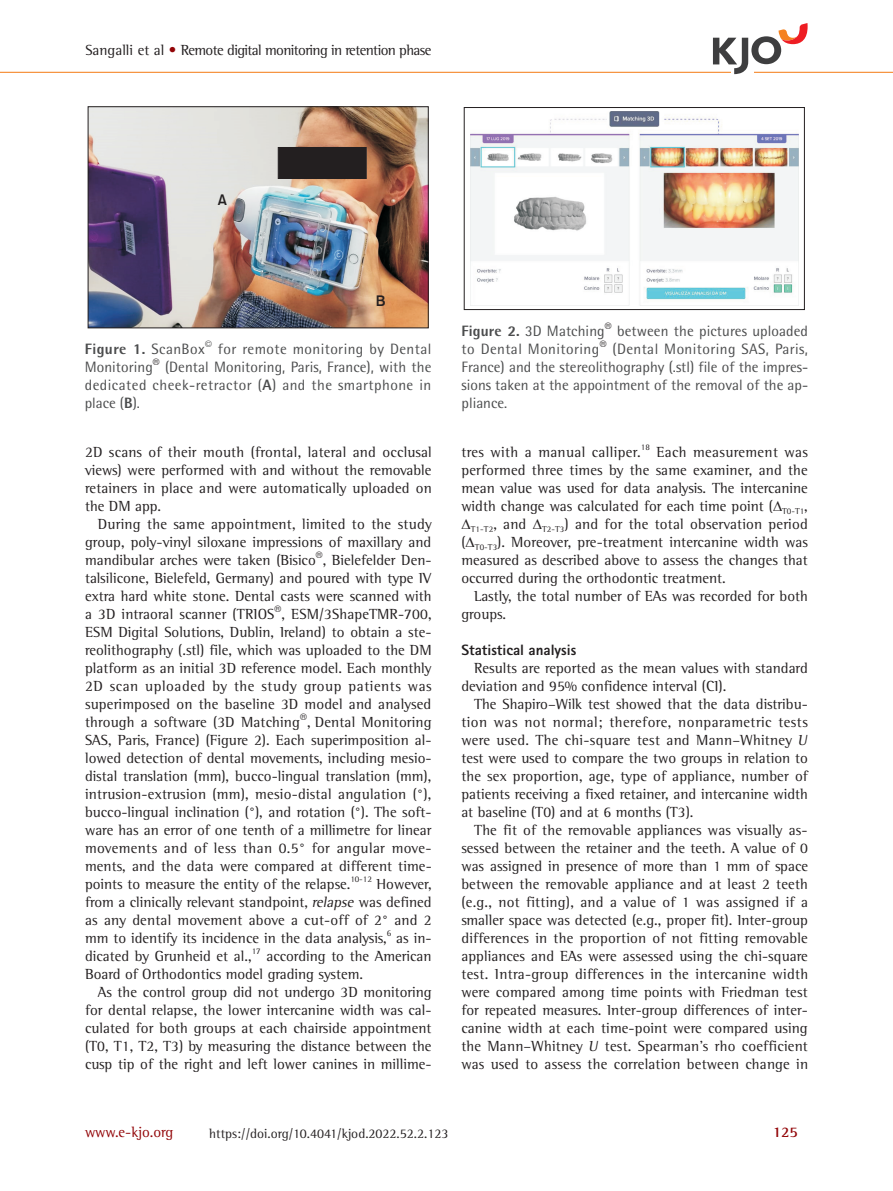
<style>
.page{position:relative;width:893px;height:1191px;background:#fff}
.page>*{position:absolute;margin:0;border:0;box-sizing:border-box;transform-origin:0 0}
.t1{font:15px/18px "Rotis Semi Serif Std";color:#231f20;text-align:justify}
.t2{font:15px/18px "Rotis Semi Sans Std";letter-spacing:.005em;color:#4b4c4d;text-align:justify}
.t3{font:15px "Rotis Semi Serif Std";letter-spacing:-.04em;color:#231f20}
.t4{font:15px "Rotis Semi Sans Std";letter-spacing:.03em;color:#4b4c4d}
.t5{font:15px "Rotis Semi Serif Std";letter-spacing:.02em;color:#231f20}
.t6{font:800 15px "Rotis Sans Serif Std";color:#231f20}
.t7{font:800 15px "Rotis Semi Sans Std";letter-spacing:.03em;color:#4b4c4d}
.t8{font:15px "Rotis Semi Serif Std";color:#920407}
.t9{font:700 15px "Rotis Semi Serif Std";color:#920407}
.t10{font:15px "Gothic 725 BT Bold A";color:#231f20}
.t11{font:13.5px "Rotis Semi Serif Std";color:#231f20}
.t12{font:8.7px "Rotis Semi Serif Std";color:#231f20}
.t13{font:8.7px "Dotum";color:#231f20}
.t14{font:8.7px "Dotum";color:#4b4c4d}
.s1{color:#920407}
.s2{font-weight:400}
.s3{font-weight:800}
.s4{font-style:italic}
</style>
<div class="page">
<hr style="left:0;top:72px;width:893px;height:1px;background:#f58220">
<svg style="left:713px;top:23px;width:95px;height:51px"></svg>
<img style="left:90px;top:108px;width:336px;height:218px">
<div style="left:88px;top:106px;width:340px;height:222px;border:1px solid #231f20"></div>
<div style="left:278px;top:147px;width:88px;height:32px;background:#231f20"></div>
<img style="left:471px;top:111px;width:327px;height:195px">
<div style="left:464px;top:107px;width:341px;height:203px;border:1px solid #231f20"></div>
<p class="t3" style="left:85px;top:41px;width:348px">Sangalli et al <span class="s1">•</span> Remote digital monitoring in retention phase</p>
<p class="t10" style="left:218px;top:191px;width:11px">A</p>
<p class="t10" style="left:376px;top:292px;width:11px">B</p>
<p class="t7" style="left:85px;top:339px;width:121px">Figure 1. <span class="s2">ScanBox</span></p>
<p class="t14" style="left:205px;top:339px;width:8px">©</p>
<p class="t4" style="left:218px;top:340px;width:215px">for remote monitoring by Dental</p>
<p class="t2" style="left:85px;top:358px;width:70px">Monitoring</p>
<p class="t13" style="left:153px;top:357px;width:8px">®</p>
<p class="t2" style="left:85px;top:358px;width:348px;text-indent:80px">(Dental Monitoring, Paris, France), with the dedicated cheek-retractor (<span class="s3">A</span>) and the smartphone in place (<span class="s3">B</span>).</p>
<p class="t1" style="left:85px;top:443px;width:348px">2D scans of their mouth (frontal, lateral and occlusal views) were performed with and without the removable retainers in place and were automatically uploaded on the DM app.</p>
<p class="t1" style="left:85px;top:515px;width:348px;text-indent:13px">During the same appointment, limited to the study group, poly-vinyl siloxane impressions of maxillary and mandibular arches were taken (Bisico</p>
<p class="t13" style="left:316px;top:550px;width:8px">®</p>
<p class="t1" style="left:85px;top:551px;width:348px;text-indent:238px">, Bielefelder Den&shy;talsilicone, Bielefeld, Germany) and poured with type IV extra hard white stone. Dental casts were scanned with a 3D intraoral scanner (TRIOS</p>
<p class="t13" style="left:275px;top:604px;width:8px">®</p>
<p class="t1" style="left:85px;top:605px;width:348px;text-indent:196px">, ESM/3ShapeTMR-700, ESM Digital Solutions, Dublin, Ireland) to obtain a ste&shy;reolithography (.stl) file, which was uploaded to the DM platform as an initial 3D reference model. Each monthly 2D scan uploaded by the study group patients was superimposed on the baseline 3D model and analysed through a software (3D Matching</p>
<p class="t13" style="left:300px;top:712px;width:8px">®</p>
<p class="t1" style="left:85px;top:713px;width:348px;text-indent:222px">, Dental Monitoring SAS, Paris, France) (Figure 2). Each superimposition al&shy;lowed detection of dental movements, including mesio&shy;distal translation (mm), bucco-lingual translation (mm), intrusion-extrusion (mm), mesio-distal angulation (°), bucco-lingual inclination (°), and rotation (°). The soft&shy;ware has an error of one tenth of a millimetre for linear movements and of less than 0.5° for angular move&shy;ments, and the data were compared at different time&shy;points to measure the entity of the relapse.</p>
<p class="t12" style="left:350px;top:874px;width:23px">10-12</p>
<p class="t1" style="left:85px;top:875px;width:348px;text-indent:291px">However, from a clinically relevant standpoint, <span class="s4">relapse</span> was defined as any dental movement above a cut-off of 2° and 2 mm to identify its incidence in the data analysis,</p>
<p class="t12" style="left:387px;top:928px;width:6px">6</p>
<p class="t1" style="left:396px;top:929px;width:37px">as in-</p>
<p class="t1" style="left:85px;top:947px;width:168px">dicated by Grunheid et al.,</p>
<p class="t12" style="left:252px;top:946px;width:11px">17</p>
<p class="t1" style="left:85px;top:947px;width:348px;text-indent:181px">according to the American<br>Board of Orthodontics model grading system.</p>
<p class="t1" style="left:85px;top:983px;width:348px;text-indent:13px">As the control group did not undergo 3D monitoring for dental relapse, the lower intercanine width was cal&shy;culated for both groups at each chairside appointment (T0, T1, T2, T3) by measuring the distance between the cusp tip of the right and left lower canines in millime-</p>
<p class="t2" style="left:462px;top:322px;width:145px"><span class="s3">Figure 2.</span> 3D Matching</p>
<p class="t13" style="left:605px;top:321px;width:8px">®</p>
<p class="t2" style="left:617px;top:322px;width:193px">between the pictures uploaded</p>
<p class="t4" style="left:462px;top:340px;width:139px">to Dental Monitoring</p>
<p class="t13" style="left:600px;top:339px;width:8px">®</p>
<p class="t2" style="left:462px;top:340px;width:348px;text-indent:151px">(Dental Monitoring SAS, Paris, France) and the stereolithography (.stl) file of the impres&shy;sions taken at the appointment of the removal of the ap&shy;pliance.</p>
<p class="t5" style="left:461px;top:443px;width:181px">tres with a manual calliper.</p>
<p class="t12" style="left:641px;top:442px;width:11px">18</p>
<p class="t5" style="left:657px;top:443px;width:153px">Each measurement was</p>
<p class="t1" style="left:461px;top:461px;width:348px">performed three times by the same examiner, and the</p>
<p class="t1" style="left:461px;top:479px;width:348px">mean value was used for data analysis. The intercanine</p>
<p class="t1" style="left:461px;top:497px;width:348px">width change was calculated for each time point ( <sub>T0-T1</sub>,</p>
<p class="t1" style="left:471px;top:515px;width:339px"><sub>T1-T2</sub>, and <sub>T2-T3</sub>) and for the total observation period</p>
<p class="t1" style="left:461px;top:533px;width:348px">( <sub>T0-T3</sub>). Moreover, pre-treatment intercanine width was</p>
<p class="t1" style="left:461px;top:551px;width:348px">measured as described above to assess the changes that</p>
<p class="t1" style="left:461px;top:569px;width:266px">occurred during the orthodontic treatment.</p>
<p class="t1" style="left:474px;top:587px;width:335px">Lastly, the total number of EAs was recorded for both</p>
<p class="t1" style="left:461px;top:605px;width:46px">groups.</p>
<p class="t6" style="left:461px;top:640px;width:116px">Statistical analysis</p>
<p class="t1" style="left:461px;top:659px;width:348px;text-indent:13px">Results are reported as the mean values with standard deviation and 95% confidence interval (CI).</p>
<p class="t1" style="left:461px;top:695px;width:350px;text-align:left;text-indent:13px">The Shapiro–Wilk test showed that the data distribu&shy;tion was not normal; therefore, nonparametric tests were used. The chi-square test and Mann–Whitney <span class="s4">U </span>test were used to compare the two groups in relation to the sex proportion, age, type of appliance, number of patients receiving a fixed retainer, and intercanine width at baseline (T0) and at 6 months (T3).</p>
<p class="t1" style="left:461px;top:821px;width:348px;text-indent:13px">The fit of the removable appliances was visually as&shy;sessed between the retainer and the teeth. A value of 0 was assigned in presence of more than 1 mm of space between the removable appliance and at least 2 teeth (e.g., not fitting), and a value of 1 was assigned if a smaller space was detected (e.g., proper fit). Inter-group differences in the proportion of not fitting removable appliances and EAs were assessed using the chi-square test. Intra-group differences in the intercanine width were compared among time points with Friedman test for repeated measures. Inter-group differences of inter&shy;canine width at each time-point were compared using the Mann–Whitney <span class="s4">U</span> test. Spearman’s rho coefficient was used to assess the correlation between change in</p>
<p class="t8" style="left:85px;top:1122px;width:90px">www.e-kjo.org</p>
<p class="t11" style="left:209px;top:1125px;width:241px">https://doi.org/10.4041/kjod.2022.52.2.123</p>
<p class="t9" style="left:773px;top:1122px;width:27px">125</p>
</div>
